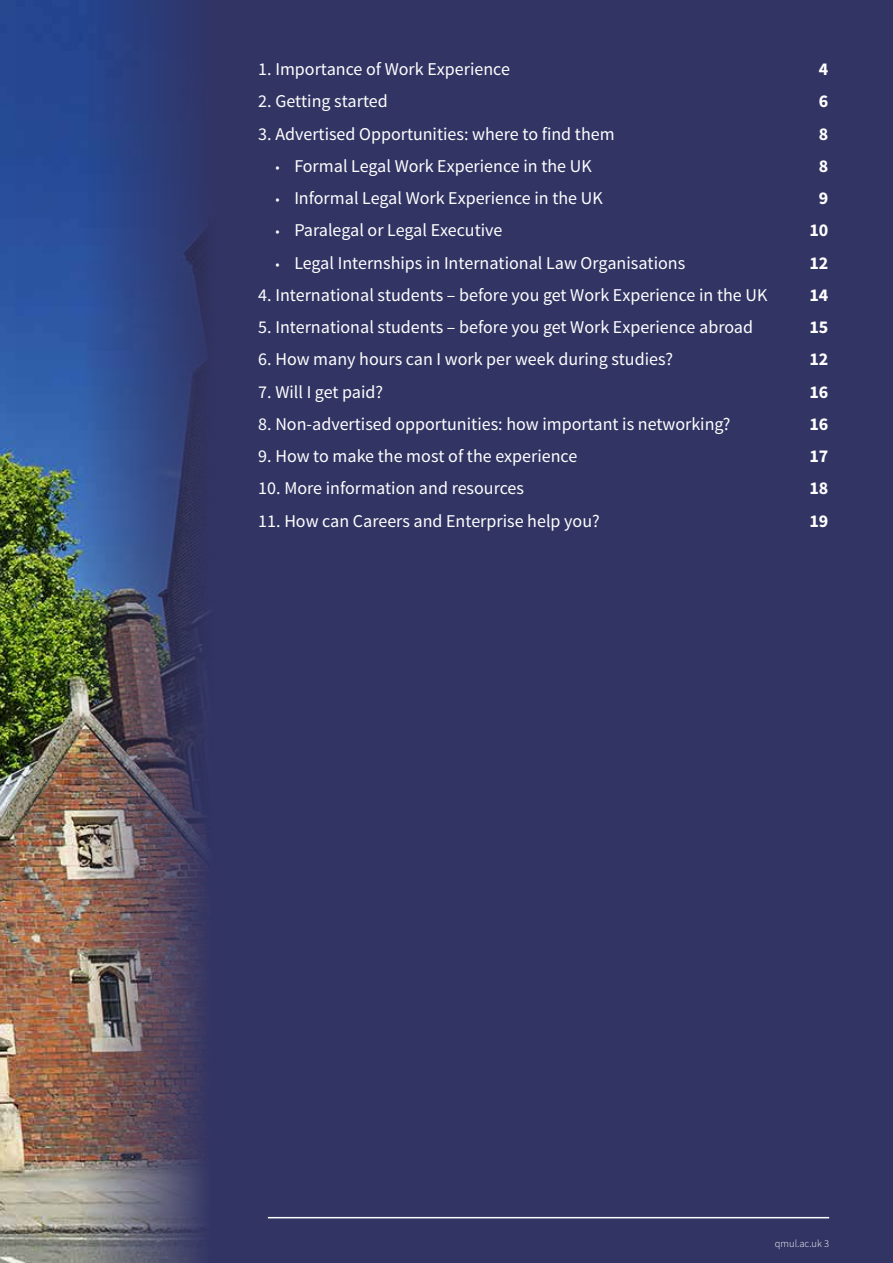
<style>
.page{position:relative;width:893px;height:1263px;background:#fff}
.page>*{position:absolute;margin:0;border:0;box-sizing:border-box;transform-origin:0 0}
.t1{font:18px "Source Sans Pro";color:#fff}
.t2{font:700 18px "Source Sans Pro";color:#fff}
.t3{font:300 10.5px "Source Sans Pro";color:#fff}
.s1{font-weight:300;font-size:15px}
</style>
<div class="page">
<img style="left:0;top:0;width:15px;height:1263px">
<div style="left:238px;top:0;width:655px;height:1263px;background:#323464"></div>
<img style="left:15px;top:0;width:223px;height:1263px">
<hr style="left:268px;top:1217px;width:561px;height:1px;background:#fff">
<p class="t1" style="left:258px;top:58px;width:253px">1. Importance of Work Experience</p>
<p class="t2" style="left:819px;top:57px;width:11px">4</p>
<p class="t1" style="left:258px;top:90px;width:131px">2. Getting started</p>
<p class="t2" style="left:819px;top:89px;width:11px">6</p>
<p class="t1" style="left:258px;top:122px;width:358px">3. Advertised Opportunities: where to find them</p>
<p class="t2" style="left:819px;top:121px;width:11px">8</p>
<p class="t1" style="left:275px;top:155px;width:318px"><span class="s1">•</span> Formal Legal Work Experience in the UK</p>
<p class="t2" style="left:819px;top:154px;width:11px">8</p>
<p class="t1" style="left:275px;top:187px;width:329px"><span class="s1">•</span> Informal Legal Work Experience in the UK</p>
<p class="t2" style="left:819px;top:186px;width:11px">9</p>
<p class="t1" style="left:275px;top:219px;width:229px"><span class="s1">•</span> Paralegal or Legal Executive</p>
<p class="t2" style="left:809px;top:218px;width:21px">10</p>
<p class="t1" style="left:275px;top:251px;width:411px"><span class="s1">•</span> Legal Internships in International Law Organisations</p>
<p class="t2" style="left:809px;top:250px;width:21px">12</p>
<p class="t1" style="left:258px;top:284px;width:510px">4. International students – before you get Work Experience in the UK</p>
<p class="t2" style="left:809px;top:283px;width:21px">14</p>
<p class="t1" style="left:258px;top:316px;width:496px">5. International students – before you get Work Experience abroad</p>
<p class="t2" style="left:809px;top:315px;width:21px">15</p>
<p class="t1" style="left:258px;top:348px;width:416px">6. How many hours can I work per week during studies?</p>
<p class="t2" style="left:809px;top:347px;width:21px">12</p>
<p class="t1" style="left:258px;top:380px;width:126px">7. Will I get paid?</p>
<p class="t2" style="left:809px;top:379px;width:21px">16</p>
<p class="t1" style="left:258px;top:413px;width:474px">8. Non-advertised opportunities: how important is networking?</p>
<p class="t2" style="left:809px;top:412px;width:21px">16</p>
<p class="t1" style="left:258px;top:445px;width:320px">9. How to make the most of the experience</p>
<p class="t2" style="left:809px;top:444px;width:21px">17</p>
<p class="t1" style="left:258px;top:477px;width:267px">10. More information and resources</p>
<p class="t2" style="left:809px;top:476px;width:21px">18</p>
<p class="t1" style="left:258px;top:509px;width:343px">11. How can Careers and Enterprise help you?</p>
<p class="t2" style="left:809px;top:508px;width:21px">19</p>
<p class="t3" style="left:775px;top:1237px;width:56px">qmul.ac.uk 3</p>
</div>
